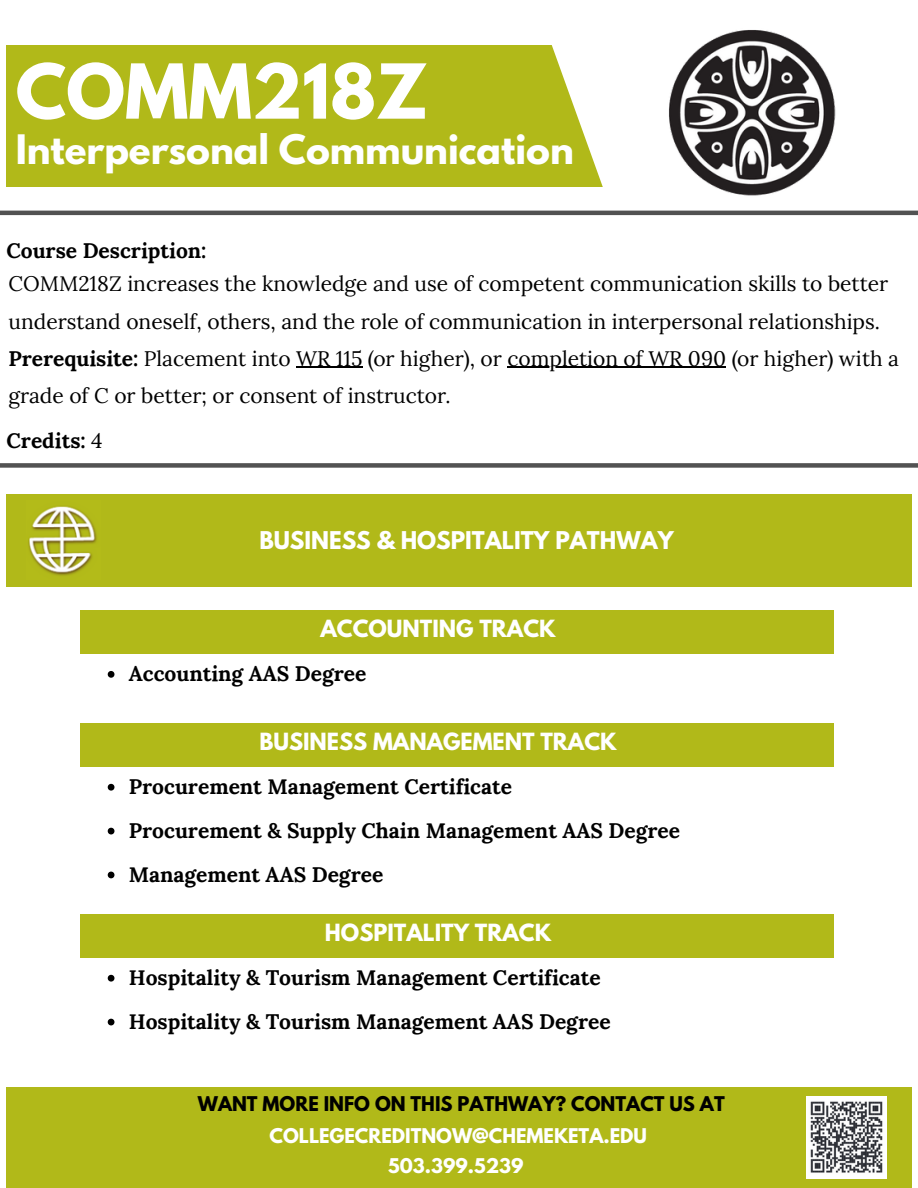
<style>
.page{position:relative;width:918px;height:1188px;background:#fff}
.page>*{position:absolute;margin:0;border:0;box-sizing:border-box;transform-origin:0 0}
.t1{font:700 67.05px "League Spartan";color:#fff}
.t2{font:700 36px "League Spartan";color:#fff}
.t3{font:700 21.75px "League Spartan";color:#fff}
.t4{font:21px/37.2px "Lora";color:#000}
.t5{font:700 21px "Lora";color:#000}
.t6{font:700 21px "League Spartan";color:#fff}
.t7{font:700 18px "League Spartan";color:#fff}
.t8{font:700 18px "League Spartan";color:#000}
.s1{font-weight:700}
.s2{font-weight:400}
</style>
<div class="page">
<div style="left:6px;top:45px;width:605px;height:141px;background:#b1b919"></div>
<svg style="left:551px;top:45px;width:126px;height:171px"></svg>
<div style="left:0;top:463px;width:918px;height:5px;background:#525252"></div>
<div style="left:6px;top:1087px;width:906px;height:101px;background:#b1b919"></div>
<img style="left:661px;top:30px;width:175px;height:172px">
<hr style="left:0;top:211px;width:918px;height:4px;background:#525252">
<img style="left:806px;top:1096px;width:80px;height:82px">
<div style="left:7px;top:494px;width:905px;height:93px;background:#b1b919"></div>
<img style="left:28px;top:506px;width:69px;height:70px">
<div style="left:80px;top:723px;width:754px;height:43px;background:#b1b919"></div>
<svg style="left:108px;top:784px;width:6px;height:7px"></svg>
<svg style="left:108px;top:828px;width:6px;height:6px"></svg>
<svg style="left:108px;top:872px;width:6px;height:6px"></svg>
<hr style="left:296px;top:367px;width:66px;height:1px;background:#000">
<hr style="left:507px;top:367px;width:219px;height:1px;background:#000">
<div style="left:80px;top:610px;width:754px;height:43px;background:#b1b919"></div>
<svg style="left:108px;top:671px;width:6px;height:7px"></svg>
<div style="left:80px;top:914px;width:754px;height:43px;background:#b1b919"></div>
<svg style="left:108px;top:975px;width:6px;height:7px"></svg>
<svg style="left:108px;top:1019px;width:6px;height:6px"></svg>
<h5 class="t1" style="left:16px;top:58px;width:413px">COMM218Z</h5>
<h5 class="t2" style="left:16px;top:132px;width:560px">Interpersonal Communication</h5>
<p class="t5" style="left:6px;top:237px;width:202px">Course Description:</p>
<p class="t4" style="left:9px;top:265px;width:892px">COMM218Z increases the knowledge and use of competent communication skills to better understand oneself, others, and the role of communication in interpersonal relationships.<br><span class="s1">Prerequisite:</span> Placement into WR 115 (or higher), or completion of WR 090 (or higher) with a</p>
<h3 class="t4" style="left:9px;top:376px;width:444px">grade of C or better; or consent of instructor.</h3>
<h2 class="t5" style="left:7px;top:427px;width:98px">Credits: <span class="s2">4</span></h2>
<p class="t3" style="left:259px;top:529px;width:416px">BUSINESS &amp; HOSPITALITY PATHWAY</p>
<p class="t6" style="left:321px;top:618px;width:237px">ACCOUNTING TRACK</p>
<p class="t5" style="left:129px;top:660px;width:239px">Accounting AAS Degree</p>
<p class="t6" style="left:259px;top:731px;width:359px">BUSINESS MANAGEMENT TRACK</p>
<h3 class="t5" style="left:129px;top:773px;width:385px">Procurement Management Certificate</h3>
<p class="t5" style="left:129px;top:817px;width:553px">Procurement &amp; Supply Chain Management AAS Degree</p>
<p class="t5" style="left:129px;top:861px;width:256px">Management AAS Degree</p>
<p class="t6" style="left:325px;top:922px;width:228px">HOSPITALITY TRACK</p>
<p class="t5" style="left:129px;top:964px;width:473px">Hospitality &amp; Tourism Management Certificate</p>
<p class="t5" style="left:129px;top:1008px;width:483px">Hospitality &amp; Tourism Management AAS Degree</p>
<h3 class="t8" style="left:198px;top:1095px;width:528px">WANT MORE INFO ON THIS PATHWAY? CONTACT US AT</h3>
<h3 class="t7" style="left:270px;top:1127px;width:379px">COLLEGECREDITNOW@CHEMEKETA.EDU</h3>
<p class="t7" style="left:388px;top:1156px;width:137px">503.399.5239</p>
</div>
